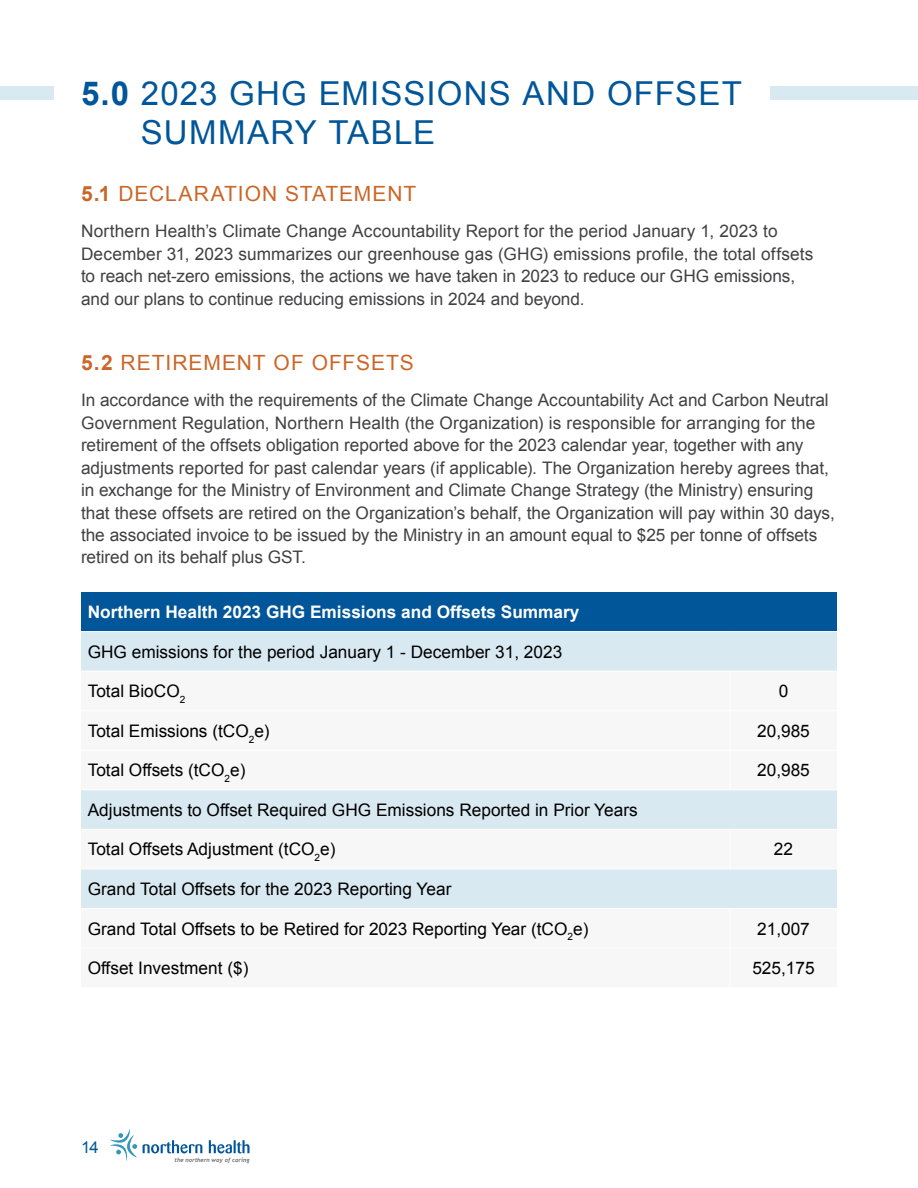
<style>
.page{position:relative;width:918px;height:1188px;background:#fff}
.page>*{position:absolute;margin:0;border:0;box-sizing:border-box;transform-origin:0 0}
.t1{font:33px/39px "Arial";letter-spacing:.035em;color:#005699}
.t2{font:21px "Arial";letter-spacing:.045em;color:#cb6628}
.t3{font:17.25px/22.5px "Arial";color:#414042}
.t4{font:17.25px "Arial";color:#000}
.t5{font:700 17.25px "Arial";color:#fff}
.t6{font:16.5px "Arial";color:#005699}
.t7{font:italic 700 5.85px "Trebuchet";color:#6d6e71}
.s1{font-weight:700}
</style>
<div class="page">
<svg style="left:143px;top:1140px;width:59px;height:13px"></svg>
<svg style="left:209px;top:1140px;width:41px;height:13px"></svg>
<svg style="left:110px;top:1129px;width:27px;height:32px"></svg>
<div style="left:81px;top:592px;width:756px;height:40px;background:#005699"></div>
<div style="left:81px;top:632px;width:756px;height:39px;background:#d9e9f1"></div>
<svg style="left:81px;top:790px;width:756px;height:118px;fill:#d9e9f1"></svg>
<hr style="left:81px;top:631px;width:649px;height:1px;background:#fff">
<hr style="left:730px;top:631px;width:107px;height:1px;background:#fff">
<hr style="left:81px;top:829px;width:649px;height:1px;background:#fff">
<hr style="left:730px;top:829px;width:107px;height:1px;background:#fff">
<hr style="left:730px;top:830px;width:1px;height:39px;background:#fff">
<hr style="left:81px;top:869px;width:649px;height:1px;background:#fff">
<hr style="left:730px;top:869px;width:107px;height:1px;background:#fff">
<div style="left:770px;top:86px;width:148px;height:14px;background:#d9e9f1"></div>
<div style="left:0;top:86px;width:54px;height:14px;background:#d9e9f1"></div>
<h1 class="t1" style="left:141px;top:74px;width:602px;text-indent:-60px"><span class="s1">5.0</span> 2023 GHG EMISSIONS AND OFFSET<br>SUMMARY TABLE</h1>
<p class="t2" style="left:81px;top:180px;width:337px"><span class="s1">5.1</span> DECLARATION STATEMENT</p>
<p class="t3" style="left:81px;top:220px;width:734px">Northern Health’s Climate Change Accountability Report for the period January 1, 2023 to December 31, 2023 summarizes our greenhouse gas (GHG) emissions profile, the total offsets to reach net-zero emissions, the actions we have taken in 2023 to reduce our GHG emissions, and our plans to continue reducing emissions in 2024 and beyond.</p>
<p class="t2" style="left:81px;top:349px;width:334px"><span class="s1">5.2</span> RETIREMENT OF OFFSETS</p>
<p class="t3" style="left:81px;top:389px;width:755px">In accordance with the requirements of the Climate Change Accountability Act and Carbon Neutral Government Regulation, Northern Health (the Organization) is responsible for arranging for the retirement of the offsets obligation reported above for the 2023 calendar year, together with any adjustments reported for past calendar years (if applicable). The Organization hereby agrees that, in exchange for the Ministry of Environment and Climate Change Strategy (the Ministry) ensuring that these offsets are retired on the Organization’s behalf, the Organization will pay within 30 days, the associated invoice to be issued by the Ministry in an amount equal to $25 per tonne of offsets retired on its behalf plus GST.</p>
<p class="t5" style="left:88px;top:601px;width:493px">Northern Health 2023 GHG Emissions and Offsets Summary</p>
<p class="t4" style="left:88px;top:640px;width:476px">GHG emissions for the period January 1 - December 31, 2023</p>
<p class="t4" style="left:88px;top:680px;width:99px">Total BioCO<sub>2</sub></p>
<p class="t4" style="left:779px;top:680px;width:11px">0</p>
<p class="t4" style="left:88px;top:719px;width:183px">Total Emissions (tCO<sub>2</sub>e)</p>
<p class="t4" style="left:757px;top:719px;width:54px">20,985</p>
<p class="t4" style="left:88px;top:759px;width:159px">Total Offsets (tCO<sub>2</sub>e)</p>
<p class="t4" style="left:757px;top:759px;width:54px">20,985</p>
<p class="t4" style="left:88px;top:799px;width:552px">Adjustments to Offset Required GHG Emissions Reported in Prior Years</p>
<p class="t4" style="left:88px;top:838px;width:249px">Total Offsets Adjustment (tCO<sub>2</sub>e)</p>
<p class="t4" style="left:774px;top:838px;width:21px">22</p>
<p class="t4" style="left:88px;top:878px;width:365px">Grand Total Offsets for the 2023 Reporting Year</p>
<p class="t4" style="left:88px;top:917px;width:502px">Grand Total Offsets to be Retired for 2023 Reporting Year (tCO<sub>2</sub>e)</p>
<p class="t4" style="left:757px;top:917px;width:54px">21,007</p>
<p class="t4" style="left:88px;top:957px;width:162px">Offset Investment ($)</p>
<p class="t4" style="left:752px;top:957px;width:64px">525,175</p>
<p class="t6" style="left:81px;top:1137px;width:19px">14</p>
<p class="t7" style="left:174px;top:1156px;width:77px">the northern way of caring</p>
</div>
